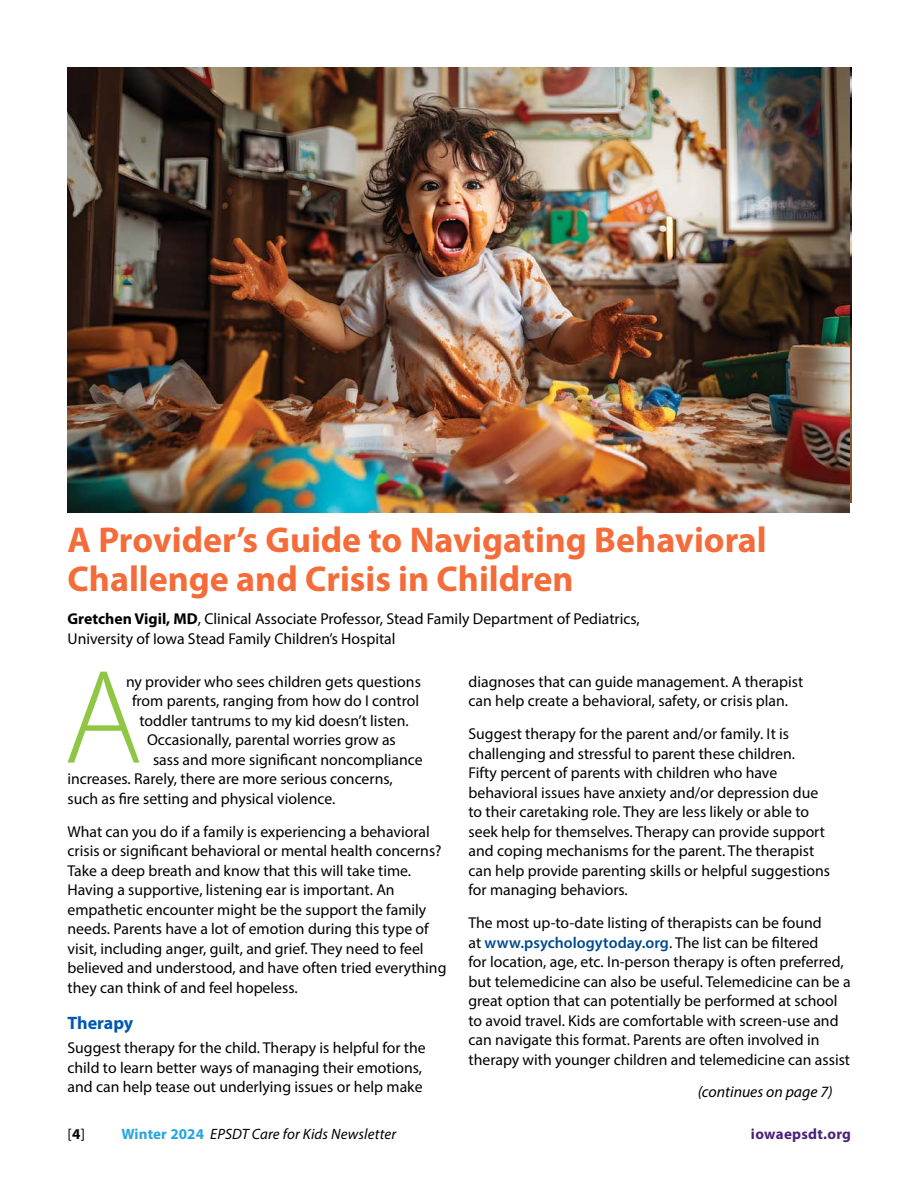
<style>
.page{position:relative;width:918px;height:1188px;background:#fff}
.page>*{position:absolute;margin:0;border:0;box-sizing:border-box;transform-origin:0 0}
.Body_text{font:700 36px/39px "Myriad Pro";color:#f36c3a}
.Subhead{font:700 18px "Myriad Pro";letter-spacing:-.005em;color:#0059ae}
.Body_text-2{font:15.75px/19.5px "Myriad Pro";color:#000}
.Body_text-3{font:italic 15.75px "Myriad Pro";color:#000}
.t1{font:italic 15px "Myriad Pro";letter-spacing:.01em;color:#000}
.t2{font:700 15px "Myriad Pro";letter-spacing:.02em;color:#4d207a}
.t3{font:15px "Myriad Pro";color:#000}
.s1{font-weight:700}
.s2{font-weight:600;color:#004a8f}
.s3{font-weight:700;font-style:normal;color:#28a5de}
</style>
<div class="page">
<img style="left:68px;top:68px;width:781px;height:445px">
<svg style="left:68px;top:672px;width:71px;height:91px"></svg>
<p class="Body_text" style="left:68px;top:521px;width:701px">A Provider’s Guide to Navigating Behavioral<br>Challenge and Crisis in Children</p>
<p class="Body_text-2" style="left:68px;top:609px;width:574px"><span class="s1">Gretchen Vigil, MD</span>, Clinical Associate Professor, Stead Family Department of Pediatrics,<br>University of Iowa Stead Family Children’s Hospital</p>
<p class="Body_text-2" style="left:469px;top:672px;width:336px">diagnoses that can guide management. A therapist can help create a behavioral, safety, or crisis plan.</p>
<p class="Body_text-2" style="left:469px;top:724px;width:363px">Suggest therapy for the parent and/or family. It is challenging and stressful to parent these children.<br>Fifty percent of parents with children who have behavioral issues have anxiety and/or depression due to their caretaking role. They are less likely or able to seek help for themselves. Therapy can provide support and coping mechanisms for the parent. The therapist can help provide parenting skills or helpful suggestions for managing behaviors.</p>
<p class="Body_text-2" style="left:469px;top:913px;width:384px">The most up-to-date listing of therapists can be found<br>at <span class="s2">www.psychologytoday.org</span>. The list can be filtered<br>for location, age, etc. In-person therapy is often preferred, but telemedicine can also be useful. Telemedicine can be a great option that can potentially be performed at school to avoid travel. Kids are comfortable with screen-use and can navigate this format. Parents are often involved in therapy with younger children and telemedicine can assist</p>
<p class="Body_text-3" style="left:698px;top:1082px;width:136px">(continues on page 7)</p>
<p class="Body_text-2" style="left:126px;top:672px;width:296px">ny provider who sees children gets questions</p>
<p class="Body_text-2" style="left:132px;top:691px;width:289px">from parents, ranging from how do I control</p>
<p class="Body_text-2" style="left:140px;top:711px;width:271px">toddler tantrums to my kid doesn’t listen.</p>
<p class="Body_text-2" style="left:147px;top:730px;width:250px">Occasionally, parental worries grow as</p>
<p class="Body_text-2" style="left:153px;top:750px;width:271px">sass and more significant noncompliance</p>
<p class="Body_text-2" style="left:68px;top:769px;width:327px">increases. Rarely, there are more serious concerns,</p>
<p class="Body_text-2" style="left:68px;top:789px;width:269px">such as fire setting and physical violence.</p>
<p class="Body_text-2" style="left:68px;top:822px;width:381px">What can you do if a family is experiencing a behavioral crisis or significant behavioral or mental health concerns?<br>Take a deep breath and know that this will take time.<br>Having a supportive, listening ear is important. An empathetic encounter might be the support the family needs. Parents have a lot of emotion during this type of visit, including anger, guilt, and grief. They need to feel believed and understood, and have often tried everything they can think of and feel hopeless.</p>
<p class="Subhead" style="left:68px;top:1013px;width:67px">Therapy</p>
<p class="Body_text-2" style="left:68px;top:1038px;width:360px">Suggest therapy for the child. Therapy is helpful for the child to learn better ways of managing their emotions, and can help tease out underlying issues or help make</p>
<p class="t3" style="left:68px;top:1124px;width:19px">[<span class="s1">4</span>]</p>
<p class="t1" style="left:122px;top:1124px;width:276px"><span class="s3">Winter 2024</span> EPSDT Care for Kids Newsletter</p>
<p class="t2" style="left:751px;top:1125px;width:102px">iowaepsdt.org</p>
</div>
